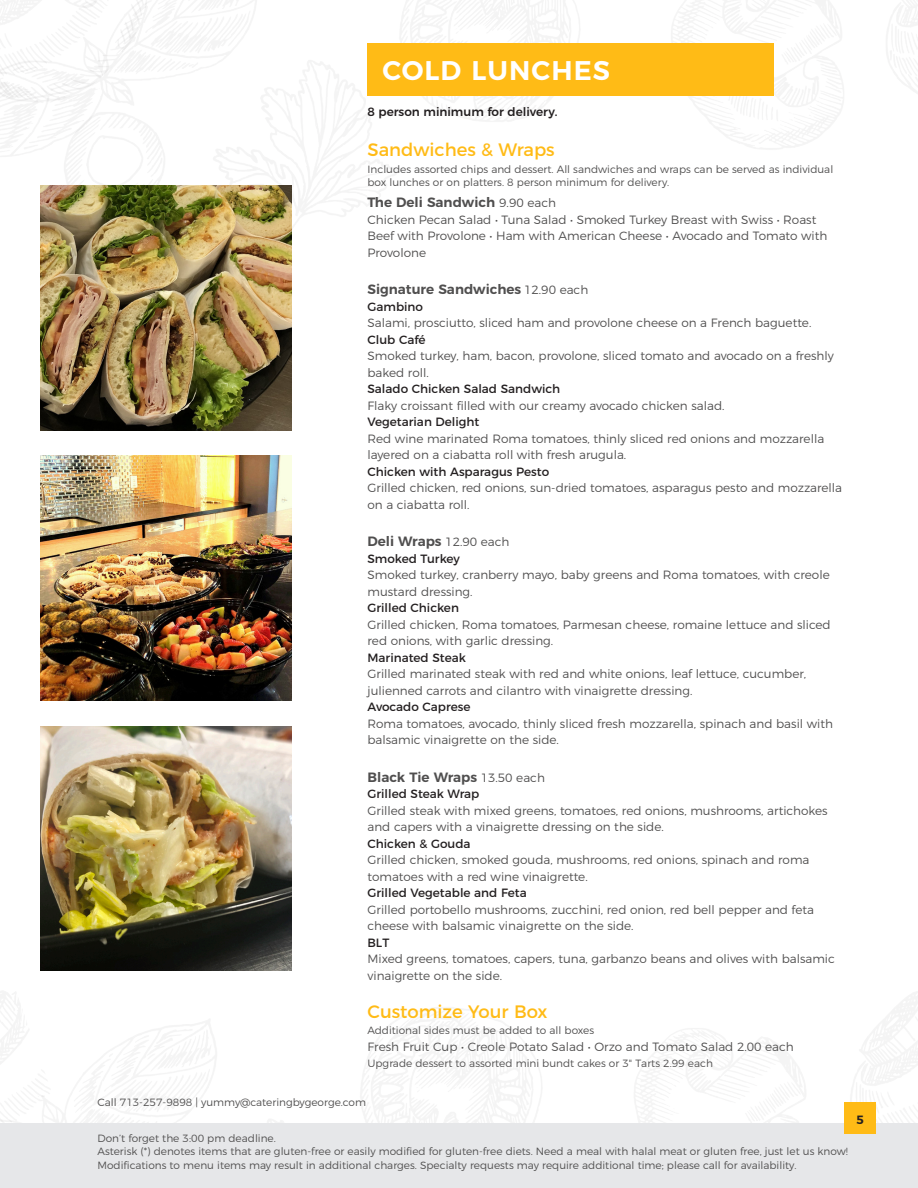
<style>
.page{position:relative;width:918px;height:1188px;background:#fff}
.page>*{position:absolute;margin:0;border:0;box-sizing:border-box;transform-origin:0 0}
.t1{font:600 27px "Montserrat";letter-spacing:.04em;color:#fff}
.t2{font:18px "Montserrat";color:#ffbb16}
.t3{font:600 13.5px "Montserrat";color:#504f4f}
.t4{font:300 12px/16.5px "Montserrat";color:#504f4f}
.t5{font:12px "Montserrat";color:#231f20}
.t6{font:500 12px "Montserrat";color:#231f20}
.t7{font:600 12px "Montserrat";color:#231f20}
.t8{font:300 10.5px/13.5px "Montserrat";color:#504f4f}
.s1{font-weight:300;font-size:12px}
</style>
<div class="page">
<img style="left:0;top:0;width:918px;height:254px">
<div style="left:0;top:1123px;width:918px;height:65px;background:#e6e7e9"></div>
<div style="left:844px;top:1102px;width:32px;height:32px;background:#ffbb16"></div>
<div style="left:368px;top:43px;width:406px;height:53px;background:#ffbb16"></div>
<img style="left:40px;top:186px;width:251px;height:244px">
<img style="left:40px;top:456px;width:251px;height:245px">
<img style="left:40px;top:726px;width:251px;height:245px">
<p class="t1" style="left:382px;top:49px;width:229px">COLD LUNCHES</p>
<p class="t6" style="left:368px;top:102px;width:191px">8 person minimum for delivery.</p>
<p class="t2" style="left:368px;top:136px;width:189px">Sandwiches &amp; Wraps</p>
<p class="t8" style="left:368px;top:161px;width:467px">Includes assorted chips and dessert. All sandwiches and wraps can be served as individual box lunches or on platters. 8 person minimum for delivery.</p>
<p class="t3" style="left:368px;top:192px;width:190px">The Deli Sandwich <span class="s1">9.90 each</span></p>
<p class="t4" style="left:368px;top:210px;width:461px">Chicken Pecan Salad • Tuna Salad • Smoked Turkey Breast with Swiss • Roast<br>Beef with Provolone • Ham with American Cheese • Avocado and Tomato with<br>Provolone</p>
<p class="t3" style="left:368px;top:279px;width:222px">Signature Sandwiches <span class="s1">12.90 each</span></p>
<p class="t5" style="left:368px;top:297px;width:57px">Gambino</p>
<p class="t4" style="left:368px;top:314px;width:445px">Salami, prosciutto, sliced ham and provolone cheese on a French baguette.</p>
<p class="t5" style="left:368px;top:330px;width:59px">Club Café</p>
<p class="t4" style="left:368px;top:347px;width:468px">Smoked turkey, ham, bacon, provolone, sliced tomato and avocado on a freshly baked roll.</p>
<p class="t5" style="left:368px;top:379px;width:194px">Salado Chicken Salad Sandwich</p>
<p class="t4" style="left:368px;top:396px;width:359px">Flaky croissant filled with our creamy avocado chicken salad.</p>
<p class="t5" style="left:368px;top:412px;width:113px">Vegetarian Delight</p>
<p class="t4" style="left:368px;top:429px;width:458px">Red wine marinated Roma tomatoes, thinly sliced red onions and mozzarella layered on a ciabatta roll with fresh arugula.</p>
<p class="t5" style="left:368px;top:462px;width:183px">Chicken with Asparagus Pesto</p>
<p class="t4" style="left:368px;top:479px;width:476px">Grilled chicken, red onions, sun-dried tomatoes, asparagus pesto and mozzarella on a ciabatta roll.</p>
<p class="t3" style="left:368px;top:531px;width:144px">Deli Wraps <span class="s1">12.90 each</span></p>
<p class="t5" style="left:368px;top:549px;width:94px">Smoked Turkey</p>
<p class="t4" style="left:368px;top:566px;width:464px">Smoked turkey, cranberry mayo, baby greens and Roma tomatoes, with creole mustard dressing.</p>
<p class="t5" style="left:368px;top:598px;width:93px">Grilled Chicken</p>
<p class="t4" style="left:368px;top:615px;width:465px">Grilled chicken, Roma tomatoes, Parmesan cheese, romaine lettuce and sliced red onions, with garlic dressing.</p>
<p class="t5" style="left:368px;top:648px;width:100px">Marinated Steak</p>
<p class="t4" style="left:368px;top:665px;width:440px">Grilled marinated steak with red and white onions, leaf lettuce, cucumber, julienned carrots and cilantro with vinaigrette dressing.</p>
<p class="t5" style="left:368px;top:697px;width:104px">Avocado Caprese</p>
<p class="t4" style="left:368px;top:714px;width:467px">Roma tomatoes, avocado, thinly sliced fresh mozzarella, spinach and basil with balsamic vinaigrette on the side.</p>
<p class="t3" style="left:368px;top:766px;width:179px">Black Tie Wraps <span class="s1">13.50 each</span></p>
<p class="t5" style="left:368px;top:784px;width:113px">Grilled Steak Wrap</p>
<p class="t4" style="left:368px;top:801px;width:462px">Grilled steak with mixed greens, tomatoes, red onions, mushrooms, artichokes and capers with a vinaigrette dressing on the side.</p>
<p class="t5" style="left:368px;top:834px;width:105px">Chicken &amp; Gouda</p>
<p class="t4" style="left:368px;top:851px;width:443px">Grilled chicken, smoked gouda, mushrooms, red onions, spinach and roma tomatoes with a red wine vinaigrette.</p>
<p class="t5" style="left:368px;top:883px;width:161px">Grilled Vegetable and Feta</p>
<p class="t4" style="left:368px;top:900px;width:448px">Grilled portobello mushrooms, zucchini, red onion, red bell pepper and feta cheese with balsamic vinaigrette on the side.</p>
<p class="t5" style="left:368px;top:933px;width:23px">BLT</p>
<p class="t4" style="left:368px;top:950px;width:469px">Mixed greens, tomatoes, capers, tuna, garbanzo beans and olives with balsamic vinaigrette on the side.</p>
<p class="t2" style="left:368px;top:997px;width:182px">Customize Your Box</p>
<p class="t8" style="left:368px;top:1023px;width:228px">Additional sides must be added to all boxes</p>
<p class="t4" style="left:368px;top:1037px;width:428px">Fresh Fruit Cup • Creole Potato Salad • Orzo and Tomato Salad 2.00 each</p>
<p class="t8" style="left:368px;top:1056px;width:347px">Upgrade dessert to assorted mini bundt cakes or 3" Tarts 2.99 each</p>
<p class="t8" style="left:98px;top:1095px;width:270px">Call 713-257-9898 | yummy@cateringbygeorge.com</p>
<p class="t8" style="left:98px;top:1130px;width:752px">Don’t forget the 3:00 pm deadline.<br>Asterisk (*) denotes items that are gluten-free or easily modified for gluten-free diets. Need a meal with halal meat or gluten free, just let us know!<br>Modifications to menu items may result in additional charges. Specialty requests may require additional time; please call for availability.</p>
<p class="t7" style="left:856px;top:1110px;width:9px">5</p>
</div>
